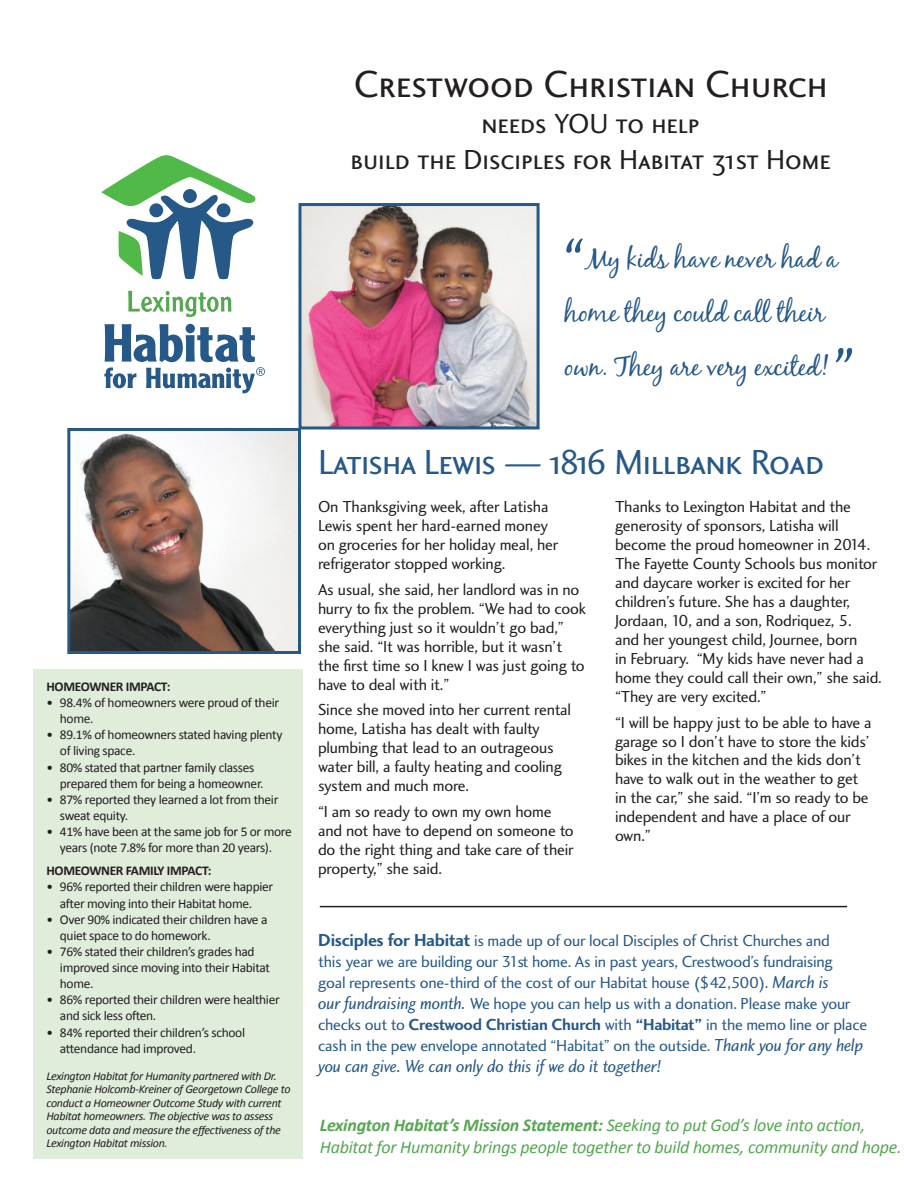
<style>
.page{position:relative;width:918px;height:1188px;background:#fff}
.page>*{position:absolute;margin:0;border:0;box-sizing:border-box;transform-origin:0 0}
.t1{font:72px "Black Jack";color:#265988}
.t2{font:39px "Charlotte Sans Small Caps Plain";color:#231f20}
.t3{font:36px "Charlotte Sans Small Caps Plain";letter-spacing:-.025em;color:#265988}
.t4{font:28.5px "Charlotte Sans Small Caps Plain";color:#231f20}
.t5{font:27px/54px "Black Jack";letter-spacing:-.01em;color:#265988}
.t6{font:italic 18px/21.6px "Calibri";letter-spacing:-.015em;color:#56a752}
.t7{font:18px "Charlotte Sans Book Italic Plain";letter-spacing:-.015em;color:#265988}
.t8{font:16.5px/18.9px "Charlotte Sans Book Plain";letter-spacing:-.01em;color:#231f20}
.t9{font:16.5px/21px "Charlotte Sans Book Plain";letter-spacing:-.015em;color:#265988}
.t10{font:13.5px/16.2px "Calibri";letter-spacing:-.025em;color:#231f20}
.t11{font:700 13.5px "Calibri";letter-spacing:-.025em;color:#231f20}
.t12{font:italic 12px/13.5px "Calibri";letter-spacing:-.025em;color:#231f20}
.s1{font-family:"Charlotte Sans Bold Plain";font-size:18px}
.s2{font-family:"Charlotte Sans Book Italic Plain";font-size:18px}
.s3{font-family:"Charlotte Sans Bold Plain"}
.s4{font-weight:700}
</style>
<div class="page">
<img style="left:71px;top:432px;width:226px;height:218px">
<div style="left:67px;top:428px;width:234px;height:226px;border:3px solid #265988"></div>
<div style="left:33px;top:670px;width:270px;height:489px;background:#e0eddb"></div>
<svg style="left:101px;top:155px;width:154px;height:124px"></svg>
<svg style="left:104px;top:324px;width:161px;height:69px"></svg>
<svg style="left:128px;top:291px;width:103px;height:26px"></svg>
<img style="left:302px;top:207px;width:234px;height:218px">
<div style="left:298px;top:203px;width:242px;height:226px;border:3px solid #265988"></div>
<hr style="left:320px;top:906px;width:527px;height:1px;background:#231f20">
<p class="t11" style="left:46px;top:678px;width:126px">HOMEOWNER IMPACT:</p>
<p class="t10" style="left:60px;top:695px;width:221px;text-indent:-14px">• 98.4% of homeowners were proud of their home.</p>
<p class="t10" style="left:60px;top:727px;width:224px;text-indent:-14px">• 89.1% of homeowners stated having plenty of living space.</p>
<p class="t10" style="left:60px;top:759px;width:205px;text-indent:-14px">• 80% stated that partner family classes prepared them for being a homeowner.</p>
<p class="t10" style="left:60px;top:791px;width:220px;text-indent:-14px">• 87% reported they learned a lot from their sweat equity.</p>
<p class="t10" style="left:46px;top:824px;width:247px;text-align:center">• 41% have been at the same job for 5 or more years (note 7.8% for more than 20 years).</p>
<p class="t11" style="left:46px;top:862px;width:167px">HOMEOWNER FAMILY IMPACT:</p>
<p class="t10" style="left:46px;top:879px;width:228px;text-align:center">• 96% reported their children were happier after moving into their Habitat home.</p>
<p class="t10" style="left:60px;top:911px;width:209px;text-indent:-14px">• Over 90% indicated their children have a quiet space to do homework.</p>
<p class="t10" style="left:60px;top:943px;width:211px;text-indent:-14px">• 76% stated their children’s grades had improved since moving into their Habitat home.</p>
<p class="t10" style="left:60px;top:992px;width:221px;text-indent:-14px">• 86% reported their children were healthier and sick less often.</p>
<p class="t10" style="left:60px;top:1024px;width:187px;text-indent:-14px">• 84% reported their children’s school attendance had improved.</p>
<p class="t12" style="left:46px;top:1069px;width:246px">Lexington Habitat for Humanity partnered with Dr.<br>Stephanie Holcomb-Kreiner of Georgetown College to conduct a Homeowner Outcome Study with current Habitat homeowners. The objective was to assess outcome data and measure the effectiveness of the Lexington Habitat mission.</p>
<p class="t2" style="left:354px;top:61px;width:476px">Crestwood Christian Church</p>
<p class="t4" style="left:482px;top:107px;width:219px">needs YOU to help</p>
<p class="t4" style="left:351px;top:143px;width:482px">build the Disciples for Habitat 31st Home</p>
<p class="t1" style="left:564px;top:218px;width:24px">“</p>
<p class="t5" style="left:564px;top:231px;width:275px;text-indent:22px">My kids have never had a home they could call their own. They are very excited!</p>
<p class="t1" style="left:829px;top:328px;width:27px">”</p>
<p class="t3" style="left:318px;top:440px;width:507px">Latisha Lewis — 1816 Millbank Road</p>
<p class="t8" style="left:318px;top:497px;width:242px">On Thanksgiving week, after Latisha Lewis spent her hard-earned money on groceries for her holiday meal, her refrigerator stopped working.</p>
<p class="t8" style="left:318px;top:580px;width:270px">As usual, she said, her landlord was in no hurry to fix the problem. “We had to cook everything just so it wouldn’t go bad,” she said. “It was horrible, but it wasn’t the first time so I knew I was just going to have to deal with it.”</p>
<p class="t8" style="left:318px;top:700px;width:254px">Since she moved into her current rental home, Latisha has dealt with faulty plumbing that lead to an outrageous water bill, a faulty heating and cooling system and much more.</p>
<p class="t8" style="left:318px;top:802px;width:257px">“I am so ready to own my own home and not have to depend on someone to do the right thing and take care of their property,” she said.</p>
<p class="t8" style="left:615px;top:497px;width:268px">Thanks to Lexington Habitat and the generosity of sponsors, Latisha will become the proud homeowner in 2014.<br>The Fayette County Schools bus monitor and daycare worker is excited for her children’s future. She has a daughter, Jordaan, 10, and a son, Rodriquez, 5.<br>and her youngest child, Journee, born<br>in February. “My kids have never had a home they could call their own,” she said. “They are very excited.”</p>
<p class="t8" style="left:615px;top:712px;width:258px">“I will be happy just to be able to have a garage so I don’t have to store the kids’ bikes in the kitchen and the kids don’t have to walk out in the weather to get in the car,” she said. “I’m so ready to be independent and have a place of our own.”</p>
<p class="t9" style="left:318px;top:930px;width:550px"><span class="s1">Disciples for Habitat</span> is made up of our local Disciples of Christ Churches and<br>this year we are building our 31st home. As in past years, Crestwood’s fundraising<br>goal represents one-third of the cost of our Habitat house ($42,500). <span class="s2">March is<br>our fundraising month.</span> We hope you can help us with a donation. Please make your checks out to <span class="s3">Crestwood Christian Church</span> with <span class="s3">“Habitat”</span> in the memo line or place cash in the pew envelope annotated “Habitat” on the outside. <span class="s2">Thank you for any help</span></p>
<p class="t7" style="left:318px;top:1056px;width:345px">you can give. We can only do this if we do it together!</p>
<p class="t6" style="left:320px;top:1114px;width:583px"><span class="s4">Lexington Habitat’s Mission Statement:</span> Seeking to put God’s love into action,<br>Habitat for Humanity brings people together to build homes, community and hope.</p>
</div>
